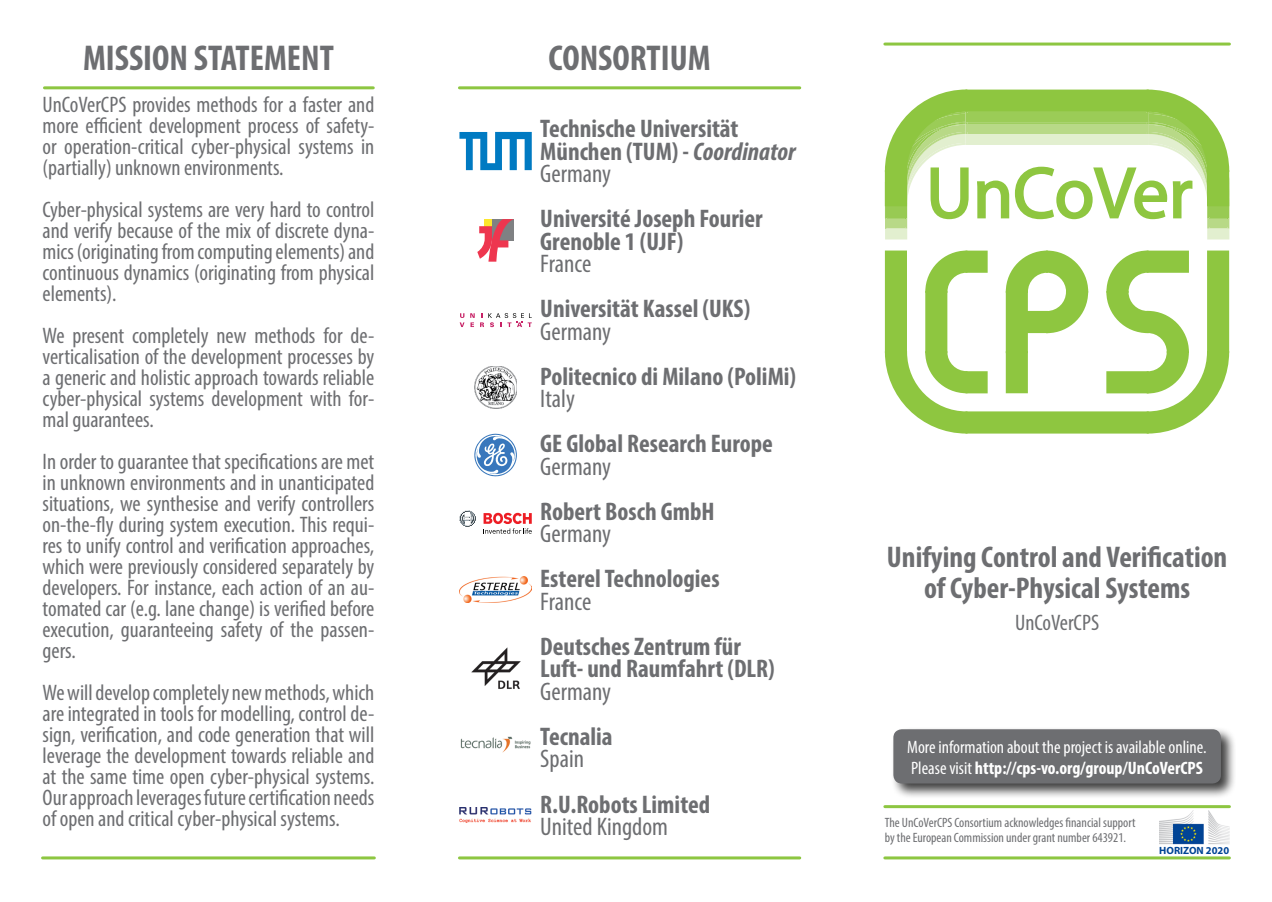
<style>
.page{position:relative;width:1272px;height:902px;background:#fff}
.page>*{position:absolute;margin:0;border:0;box-sizing:border-box;transform-origin:0 0}
.t1{font:72.45px "Myriad Pro";color:#8ec640}
.t2{font:700 condensed 36px "Myriad Pro";color:#6d6e71}
.t3{font:700 condensed 30px/31.5px "Myriad Pro";color:#6d6e71;text-align:center}
.t4{font:700 condensed 25.5px/22.5px "Myriad Pro";color:#6d6e71}
.t5{font:condensed 25.5px "Myriad Pro";color:#6d6e71}
.t6{font:condensed 22.5px/21px "Myriad Pro";color:#6d6e71;text-align:justify}
.t7{font:condensed 18px/21px "Myriad Pro";color:#fff}
.t8{font:condensed 13.5px/15px "Myriad Pro";color:#6d6e71}
.t9{font:700 10.5px "Myriad Pro";color:#014495}
.s1{font-style:italic}
.s2{font-weight:400}
.s3{font-weight:700}
</style>
<div class="page">
<hr style="left:459px;top:86px;width:340px;height:3px;background:#8dc641">
<svg style="left:884px;top:250px;width:345px;height:183px"></svg>
<svg style="left:884px;top:89px;width:346px;height:150px"></svg>
<hr style="left:459px;top:856px;width:340px;height:3px;background:#8dc641">
<hr style="left:884px;top:856px;width:345px;height:3px;background:#8dc641">
<hr style="left:884px;top:43px;width:345px;height:3px;background:#8dc641">
<hr style="left:884px;top:805px;width:345px;height:3px;background:#8dc641">
<img style="left:1159px;top:810px;width:70px;height:34px">
<div style="left:890px;top:726px;width:345px;height:72px;background:#000;opacity:.75"></div>
<div style="left:893px;top:729px;width:327px;height:54px;background:#6d6e71;border-radius:9px"></div>
<svg style="left:459px;top:132px;width:72px;height:38px"></svg>
<svg style="left:477px;top:219px;width:37px;height:42px"></svg>
<svg style="left:459px;top:313px;width:5px;height:14px"></svg>
<svg style="left:470px;top:313px;width:4px;height:14px"></svg>
<svg style="left:480px;top:313px;width:51px;height:14px"></svg>
<img style="left:474px;top:366px;width:43px;height:42px">
<svg style="left:474px;top:433px;width:43px;height:43px"></svg>
<svg style="left:459px;top:510px;width:17px;height:17px"></svg>
<svg style="left:483px;top:512px;width:48px;height:21px"></svg>
<img style="left:459px;top:576px;width:72px;height:26px">
<img style="left:471px;top:647px;width:50px;height:42px">
<img style="left:459px;top:807px;width:72px;height:14px">
<img style="left:460px;top:736px;width:71px;height:17px">
<hr style="left:44px;top:86px;width:329px;height:3px;background:#8dc641">
<hr style="left:43px;top:856px;width:331px;height:3px;background:#8dc641">
<h2 class="t2" style="left:83px;top:35px;width:252px">MISSION STATEMENT</h2>
<p class="t6" style="left:43px;top:94px;width:333px">UnCoVerCPS provides methods for a faster and more efficient development process of safety&shy;or operation-critical cyber-physical systems in (partially) unknown environments.</p>
<p class="t6" style="left:43px;top:199px;width:333px">Cyber-physical systems are very hard to control and verify because of the mix of discrete dyna&shy;mics (originating from computing elements) and continuous dynamics (originating from physical elements).</p>
<p class="t6" style="left:43px;top:325px;width:333px">We present completely new methods for de&shy;verticalisation of the development processes by a generic and holistic approach towards reliable cyber-physical systems development with for&shy;mal guarantees.</p>
<p class="t6" style="left:43px;top:451px;width:333px">In order to guarantee that specifications are met in unknown environments and in unanticipated situations, we synthesise and verify controllers on-the-fly during system execution. This requi&shy;res to unify control and verification approaches, which were previously considered separately by developers. For instance, each action of an au&shy;tomated car (e.g. lane change) is verified before execution, guaranteeing safety of the passen&shy;gers.</p>
<p class="t6" style="left:43px;top:682px;width:333px">We will develop completely new methods, which are integrated in tools for modelling, control de&shy;sign, verification, and code generation that will leverage the development towards reliable and at the same time open cyber-physical systems.<br>Our approach leverages future certification needs of open and critical cyber-physical systems.</p>
<h2 class="t2" style="left:548px;top:35px;width:163px">CONSORTIUM</h2>
<p class="t4" style="left:540px;top:117px;width:257px">Technische Universität<br>München (TUM) - <span class="s1">Coordinator<br></span><span class="s2">Germany</span></p>
<p class="t4" style="left:540px;top:207px;width:224px">Université Joseph Fourier<br>Grenoble 1 (UJF)</p>
<p class="t5" style="left:540px;top:248px;width:53px">France</p>
<p class="t4" style="left:540px;top:297px;width:211px">Universität Kassel (UKS)</p>
<p class="t5" style="left:540px;top:316px;width:72px">Germany</p>
<p class="t4" style="left:540px;top:364px;width:257px">Politecnico di Milano (PoliMi)</p>
<p class="t5" style="left:540px;top:383px;width:36px">Italy</p>
<p class="t4" style="left:540px;top:432px;width:234px">GE Global Research Europe</p>
<p class="t5" style="left:540px;top:451px;width:72px">Germany</p>
<p class="t4" style="left:540px;top:499px;width:176px">Robert Bosch GmbH</p>
<p class="t5" style="left:540px;top:518px;width:72px">Germany</p>
<p class="t4" style="left:540px;top:567px;width:181px">Esterel Technologies</p>
<p class="t5" style="left:540px;top:586px;width:53px">France</p>
<p class="t4" style="left:540px;top:634px;width:236px">Deutsches Zentrum für<br>Luft- und Raumfahrt (DLR)</p>
<p class="t5" style="left:540px;top:676px;width:72px">Germany</p>
<p class="t4" style="left:540px;top:724px;width:74px">Tecnalia</p>
<p class="t5" style="left:540px;top:743px;width:45px">Spain</p>
<p class="t4" style="left:540px;top:792px;width:171px">R.U.Robots Limited</p>
<p class="t5" style="left:540px;top:811px;width:129px">United Kingdom</p>
<h1 class="t1" style="left:926px;top:148px;width:268px">UnCoVer</h1>
<h3 class="t3" style="left:886px;top:540px;width:342px">Unifying Control and Verification of Cyber-Physical Systems</h3>
<p class="t6" style="left:1015px;top:611px;width:85px">UnCoVerCPS</p>
<p class="t7" style="left:907px;top:735px;width:301px">More information about the project is available online.<br>Please visit <span class="s3">http://cps-vo.org/group/UnCoVerCPS</span></p>
<p class="t8" style="left:884px;top:815px;width:252px">The UnCoVerCPS Consortium acknowledges financial support by the European Commission under grant number 643921.</p>
<p class="t9" style="left:1159px;top:843px;width:72px">HORIZON 2020</p>
</div>
